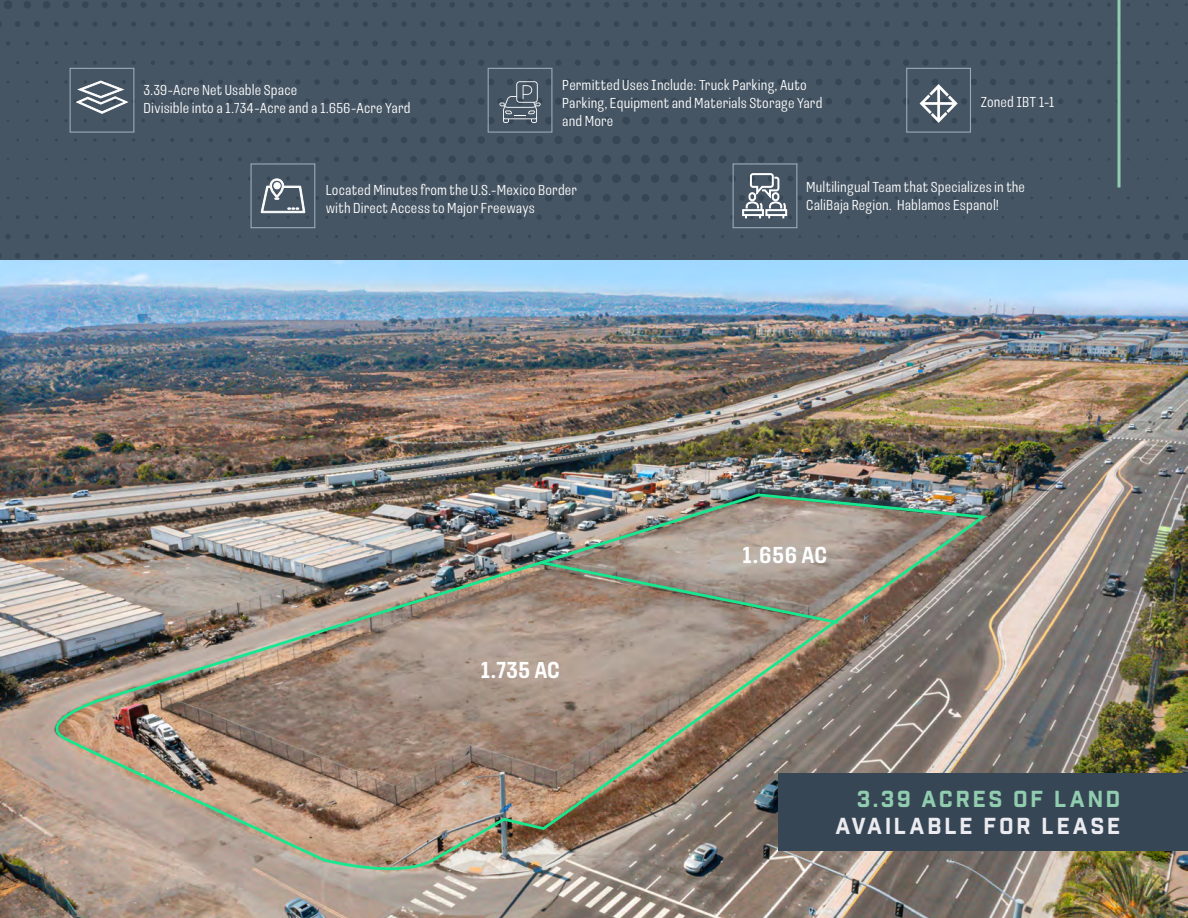
<style>
.page{position:relative;width:1188px;height:918px;background:#fff}
.page>*{position:absolute;margin:0;border:0;box-sizing:border-box;transform-origin:0 0}
.t1{font:500 24px "Loos Compressed";color:#fff}
.t2{font:22.5px "Industry Inc Base";letter-spacing:.115em;color:#ebebf0}
.t3{font:22.5px "Industry Inc Base";letter-spacing:.11em;color:#91cdaf}
.t4{font:300 15px/18px "Loos Compressed";letter-spacing:.01em;color:#fff}
</style>
<div class="page">
<div style="left:0;top:0;width:1188px;height:261px;background:#465564"></div>
<hr style="left:1118px;top:0;width:2px;height:187px;background:#91cdaf">
<img style="left:0;top:261px;width:1188px;height:657px">
<div style="left:778px;top:773px;width:410px;height:77px;background:#374655"></div>
<img style="left:34px;top:491px;width:957px;height:389px">
<svg style="left:537px;top:559px;width:304px;height:67px;background:#999181"></svg>
<svg style="left:76px;top:81px;width:52px;height:33px"></svg>
<svg style="left:499px;top:81px;width:42px;height:42px;background:#616e7a"></svg>
<svg style="left:920px;top:84px;width:38px;height:39px"></svg>
<svg style="left:742px;top:173px;width:45px;height:45px"></svg>
<svg style="left:261px;top:179px;width:44px;height:36px"></svg>
<div style="left:70px;top:68px;width:64px;height:65px;border:1px solid #9baab9"></div>
<div style="left:488px;top:68px;width:64px;height:65px;border:1px solid #9baab9"></div>
<div style="left:906px;top:68px;width:65px;height:65px;border:1px solid #9baab9"></div>
<div style="left:733px;top:163px;width:64px;height:65px;border:1px solid #9baab9"></div>
<div style="left:251px;top:163px;width:64px;height:65px;border:1px solid #9baab9"></div>
<p class="t4" style="left:562px;top:76px;width:262px">Permitted Uses Include: Truck Parking, Auto<br>Parking, Equipment and Materials Storage Yard and More</p>
<p class="t4" style="left:144px;top:81px;width:269px">3.39-Acre Net Usable Space<br>Divisible into a 1.734-Acre and a 1.656-Acre Yard</p>
<p class="t4" style="left:981px;top:92px;width:75px">Zoned IBT 1-1</p>
<p class="t4" style="left:326px;top:180px;width:253px">Located Minutes from the U.S.-Mexico Border with Direct Access to Major Freeways</p>
<h1 class="t1" style="left:480px;top:653px;width:81px">1.735 AC</h1>
<p class="t4" style="left:806px;top:178px;width:220px">Multilingual Team that Specializes in the<br>CaliBaja Region. Hablamos Espanol!</p>
<h1 class="t1" style="left:742px;top:538px;width:87px">1.656 AC</h1>
<h2 class="t3" style="left:857px;top:785px;width:265px">3.39 ACRES OF LAND</h2>
<h2 class="t2" style="left:836px;top:812px;width:286px">AVAILABLE FOR LEASE</h2>
</div>
